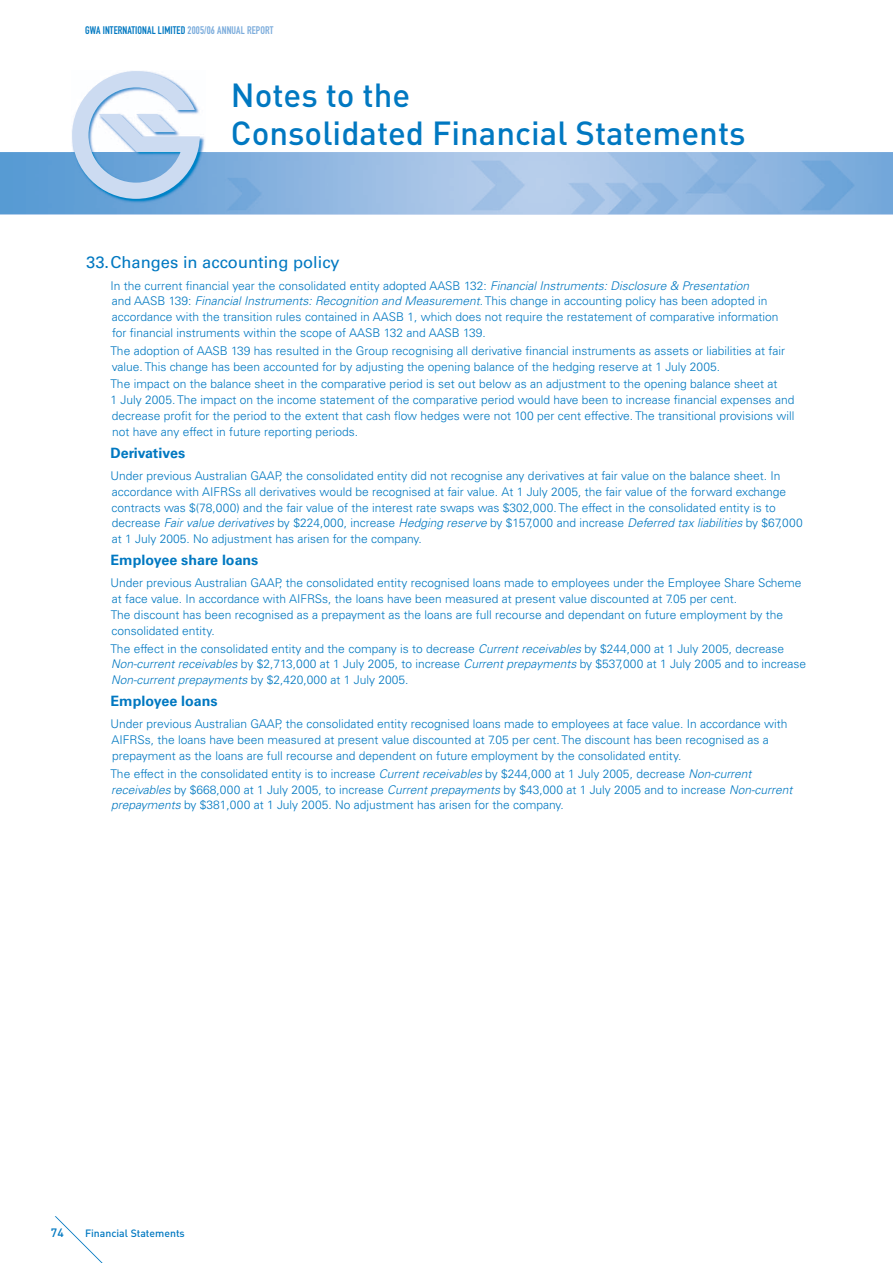
<style>
.page{position:relative;width:893px;height:1263px;background:#fff}
.page>*{position:absolute;margin:0;border:0;box-sizing:border-box;transform-origin:0 0}
.t1{font:500 33px/37.5px "DIN";color:#0078c1}
.t2{font:16.5px "Univers";color:#0078c1}
.t3{font:700 14.25px "Univers";color:#0078c1}
.t4{font:300 12px/15.8px "Univers";color:#0078c1}
.t5{font:500 12px "DIN";color:#0078c1}
.t6{font:10.8px "DIN Engschrift";letter-spacing:.01em;color:#0078c1}
.t7{font:500 10.5px "DIN";color:#0078c1}
.s1{color:#7bacdc}
.s2{font-style:italic}
</style>
<div class="page">
<img style="left:0;top:152px;width:893px;height:62px">
<img style="left:72px;top:137px;width:133px;height:67px">
<svg style="left:72px;top:71px;width:128px;height:128px"></svg>
<svg style="left:55px;top:1216px;width:48px;height:47px"></svg>
<p class="t6" style="left:85px;top:26px;width:190px">GWA INTERNATIONAL LIMITED <span class="s1">2005/06 ANNUAL REPORT</span></p>
<h1 class="t1" style="left:231px;top:80px;width:516px">Notes to the<br>Consolidated Financial Statements</h1>
<h2 class="t2" style="left:86px;top:256px;width:255px">33. Changes in accounting policy</h2>
<p class="t4" style="left:111px;top:279px;width:670px">In the current financial year the consolidated entity adopted AASB 132: <span class="s2">Financial Instruments: Disclosure &amp; Presentation<br></span>and AASB 139: <span class="s2">Financial Instruments: Recognition and Measurement</span>. This change in accounting policy has been adopted in accordance with the transition rules contained in AASB 1, which does not require the restatement of comparative information for financial instruments within the scope of AASB 132 and AASB 139.</p>
<p class="t4" style="left:111px;top:344px;width:676px">The adoption of AASB 139 has resulted in the Group recognising all derivative financial instruments as assets or liabilities at fair value. This change has been accounted for by adjusting the opening balance of the hedging reserve at 1 July 2005.</p>
<p class="t4" style="left:111px;top:377px;width:686px">The impact on the balance sheet in the comparative period is set out below as an adjustment to the opening balance sheet at<br>1 July 2005. The impact on the income statement of the comparative period would have been to increase financial expenses and decrease profit for the period to the extent that cash flow hedges were not 100 per cent effective. The transitional provisions will not have any effect in future reporting periods.</p>
<p class="t3" style="left:111px;top:448px;width:76px">Derivatives</p>
<p class="t4" style="left:111px;top:469px;width:694px">Under previous Australian GAAP, the consolidated entity did not recognise any derivatives at fair value on the balance sheet. In accordance with AIFRSs all derivatives would be recognised at fair value. At 1 July 2005, the fair value of the forward exchange contracts was $(78,000) and the fair value of the interest rate swaps was $302,000. The effect in the consolidated entity is to decrease <span class="s2">Fair value derivatives</span> by $224,000, increase <span class="s2">Hedging reserve</span> by $157,000 and increase <span class="s2">Deferred tax liabilities</span> by $67,000 at 1 July 2005. No adjustment has arisen for the company.</p>
<p class="t3" style="left:111px;top:555px;width:149px">Employee share loans</p>
<p class="t4" style="left:111px;top:576px;width:692px">Under previous Australian GAAP, the consolidated entity recognised loans made to employees under the Employee Share Scheme at face value. In accordance with AIFRSs, the loans have been measured at present value discounted at 7.05 per cent.<br>The discount has been recognised as a prepayment as the loans are full recourse and dependant on future employment by the consolidated entity.</p>
<p class="t4" style="left:111px;top:641px;width:697px">The effect in the consolidated entity and the company is to decrease <span class="s2">Current receivables</span> by $244,000 at 1 July 2005, decrease<br><span class="s2">Non-current receivables</span> by $2,713,000 at 1 July 2005, to increase <span class="s2">Current prepayments</span> by $537,000 at 1 July 2005 and to increase<br><span class="s2">Non-current prepayments</span> by $2,420,000 at 1 July 2005.</p>
<p class="t3" style="left:111px;top:696px;width:109px">Employee loans</p>
<p class="t4" style="left:111px;top:717px;width:678px">Under previous Australian GAAP, the consolidated entity recognised loans made to employees at face value. In accordance with<br>AIFRSs, the loans have been measured at present value discounted at 7.05 per cent. The discount has been recognised as a prepayment as the loans are full recourse and dependent on future employment by the consolidated entity.</p>
<p class="t4" style="left:111px;top:767px;width:683px">The effect in the consolidated entity is to increase <span class="s2">Current receivables</span> by $244,000 at 1 July 2005, decrease <span class="s2">Non-current receivables</span> by $668,000 at 1 July 2005, to increase <span class="s2">Current prepayments</span> by $43,000 at 1 July 2005 and to increase <span class="s2">Non-current prepayments</span> by $381,000 at 1 July 2005. No adjustment has arisen for the company.</p>
<p class="t5" style="left:51px;top:1229px;width:14px">74</p>
<p class="t7" style="left:85px;top:1230px;width:101px">Financial Statements</p>
</div>
